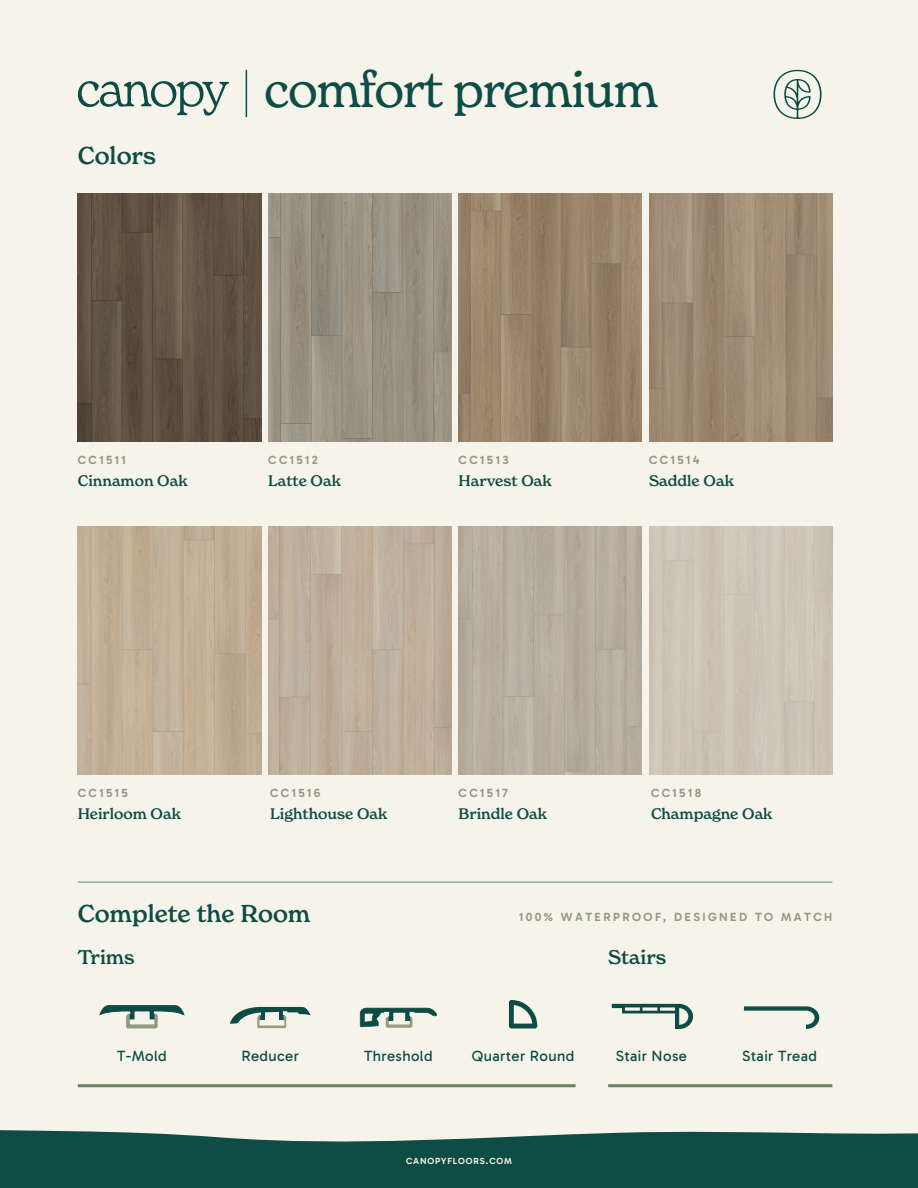
<style>
.page{position:relative;width:918px;height:1188px;background:#f6f3eb}
.page>*{position:absolute;margin:0;border:0;box-sizing:border-box;transform-origin:0 0}
.t1{font:49.5px "New Spirit";letter-spacing:-.025em;color:#0e4d45}
.t2{font:500 24px "New Spirit";color:#0e4d45}
.t3{font:500 19.5px "New Spirit";color:#0e4d45}
.Info{font:500 15px "New Spirit";color:#0e4d45}
.Info-2{font:15px "Gabarito";letter-spacing:.025em;color:#0e4d45}
.Info-3{font:12px "Gabarito";letter-spacing:.2em;color:#949982}
.Info-4{font:9px "Gabarito";letter-spacing:.1em;color:#f6f3eb}
</style>
<div class="page">
<img style="left:78px;top:193px;width:183px;height:249px">
<img style="left:78px;top:526px;width:183px;height:249px">
<img style="left:459px;top:526px;width:183px;height:249px">
<img style="left:459px;top:193px;width:183px;height:249px">
<img style="left:268px;top:193px;width:184px;height:249px">
<img style="left:268px;top:526px;width:184px;height:249px">
<div style="left:649px;top:526px;width:183px;height:249px;background:#cdc4b6"></div>
<img style="left:649px;top:193px;width:183px;height:249px">
<hr style="left:78px;top:882px;width:754px;height:1px;background:#668365">
<hr style="left:78px;top:1084px;width:498px;height:3px;background:#668365">
<hr style="left:608px;top:1084px;width:224px;height:3px;background:#668365">
<svg style="left:774px;top:70px;width:48px;height:49px"></svg>
<svg style="left:0;top:1130px;width:918px;height:58px;background:#225b53"></svg>
<svg style="left:743px;top:1006px;width:76px;height:23px"></svg>
<svg style="left:99px;top:1005px;width:86px;height:24px"></svg>
<svg style="left:360px;top:1008px;width:77px;height:20px"></svg>
<svg style="left:509px;top:1000px;width:28px;height:28px"></svg>
<svg style="left:612px;top:1004px;width:81px;height:25px"></svg>
<svg style="left:230px;top:1007px;width:80px;height:21px"></svg>
<hr style="left:279px;top:1010px;width:4px;height:10px;background:#0d4c45">
<svg style="left:78px;top:81px;width:151px;height:35px"></svg>
<hr style="left:246px;top:70px;width:1px;height:47px;background:#0e4d45">
<h2 class="t2" style="left:78px;top:141px;width:80px">Colors</h2>
<h2 class="t1" style="left:264px;top:59px;width:395px">comfort premium</h2>
<p class="Info-3" style="left:78px;top:452px;width:50px">CC1511</p>
<p class="Info" style="left:78px;top:471px;width:111px">Cinnamon Oak</p>
<p class="Info-3" style="left:268px;top:452px;width:51px">CC1512</p>
<p class="Info" style="left:268px;top:471px;width:74px">Latte Oak</p>
<p class="Info-3" style="left:459px;top:452px;width:51px">CC1513</p>
<p class="Info" style="left:459px;top:471px;width:95px">Harvest Oak</p>
<p class="Info-3" style="left:649px;top:452px;width:52px">CC1514</p>
<p class="Info" style="left:649px;top:471px;width:86px">Saddle Oak</p>
<p class="Info-3" style="left:78px;top:785px;width:52px">CC1515</p>
<p class="Info" style="left:78px;top:804px;width:105px">Heirloom Oak</p>
<p class="Info-3" style="left:270px;top:785px;width:52px">CC1516</p>
<p class="Info" style="left:270px;top:804px;width:119px">Lighthouse Oak</p>
<p class="Info-3" style="left:459px;top:785px;width:51px">CC1517</p>
<p class="Info" style="left:459px;top:804px;width:90px">Brindle Oak</p>
<p class="Info-3" style="left:651px;top:785px;width:52px">CC1518</p>
<p class="Info" style="left:651px;top:804px;width:123px">Champagne Oak</p>
<h2 class="t2" style="left:78px;top:899px;width:234px">Complete the Room</h2>
<h2 class="t3" style="left:78px;top:945px;width:58px">Trims</h2>
<p class="Info-3" style="left:519px;top:910px;width:315px">100% WATERPROOF, DESIGNED TO MATCH</p>
<h2 class="t3" style="left:608px;top:945px;width:60px">Stairs</h2>
<p class="Info-2" style="left:117px;top:1047px;width:51px">T-Mold</p>
<p class="Info-2" style="left:241px;top:1047px;width:59px">Reducer</p>
<p class="Info-2" style="left:364px;top:1047px;width:70px">Threshold</p>
<p class="Info-2" style="left:472px;top:1047px;width:104px">Quarter Round</p>
<p class="Info-2" style="left:616px;top:1047px;width:73px">Stair Nose</p>
<p class="Info-2" style="left:742px;top:1047px;width:76px">Stair Tread</p>
<p class="Info-4" style="left:406px;top:1155px;width:107px">CANOPYFLOORS.COM</p>
</div>
